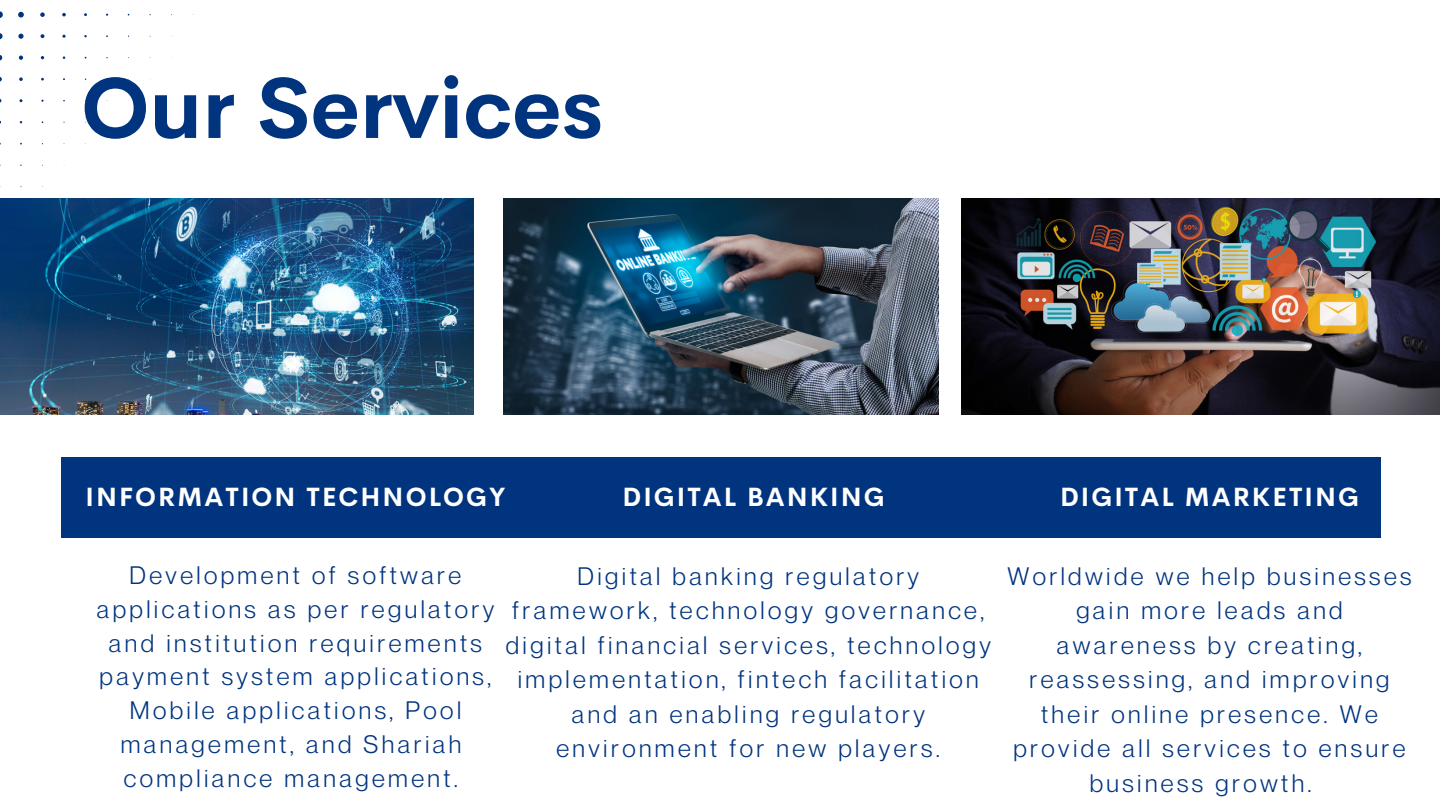
<style>
.page{position:relative;width:1440px;height:810px;background:#fff}
.page>*{position:absolute;margin:0;border:0;box-sizing:border-box;transform-origin:0 0}
.t1{font:700 85.1px "Cerebri Sans";color:#01347f}
.t2{font:700 25.9px "Cerebri Sans";letter-spacing:.08em;color:#fff}
.t3{font:24.7px/33.8px "Neue Montreal";letter-spacing:.14em;color:#01347f;text-align:center}
</style>
<div class="page">
<div style="left:61px;top:457px;width:1320px;height:81px;background:#01347f"></div>
<img style="left:962px;top:199px;width:478px;height:216px">
<svg style="left:0;top:11px;width:3px;height:7px"></svg>
<svg style="left:18px;top:12px;width:6px;height:6px"></svg>
<svg style="left:40px;top:12px;width:5px;height:5px"></svg>
<svg style="left:62px;top:13px;width:4px;height:3px"></svg>
<svg style="left:0;top:33px;width:3px;height:6px"></svg>
<svg style="left:18px;top:34px;width:6px;height:5px"></svg>
<svg style="left:41px;top:34px;width:3px;height:4px"></svg>
<svg style="left:19px;top:56px;width:4px;height:4px"></svg>
<svg style="left:19px;top:77px;width:4px;height:4px"></svg>
<img style="left:504px;top:199px;width:434px;height:216px">
<img style="left:0;top:199px;width:474px;height:216px">
<h1 class="t1" style="left:81px;top:53px;width:524px">Our Services</h1>
<p class="t2" style="left:86px;top:480px;width:421px">INFORMATION TECHNOLOGY</p>
<p class="t2" style="left:622px;top:480px;width:264px">DIGITAL BANKING</p>
<p class="t2" style="left:1060px;top:480px;width:300px">DIGITAL MARKETING</p>
<p class="t3" style="left:97px;top:558px;width:399px">Development of software applications as per regulatory and institution requirements payment system applications,<br>Mobile applications, Pool management, and Shariah compliance management.</p>
<p class="t3" style="left:506px;top:558px;width:487px;line-height:34.5px">Digital banking regulatory framework, technology governance, digital financial services, technology implementation, fintech facilitation and an enabling regulatory environment for new players.</p>
<p class="t3" style="left:1007px;top:559px;width:406px">Worldwide we help businesses</p>
<p class="t3" style="left:1076px;top:593px;width:268px">gain more leads and</p>
<p class="t3" style="left:1057px;top:628px;width:307px">awareness by creating,</p>
<p class="t3" style="left:1029px;top:662px;width:362px">reassessing, and improving</p>
<p class="t3" style="left:1041px;top:697px;width:338px">their online presence. We</p>
<p class="t3" style="left:1013px;top:731px;width:394px">provide all services to ensure</p>
<p class="t3" style="left:1090px;top:766px;width:224px">business growth.</p>
</div>
